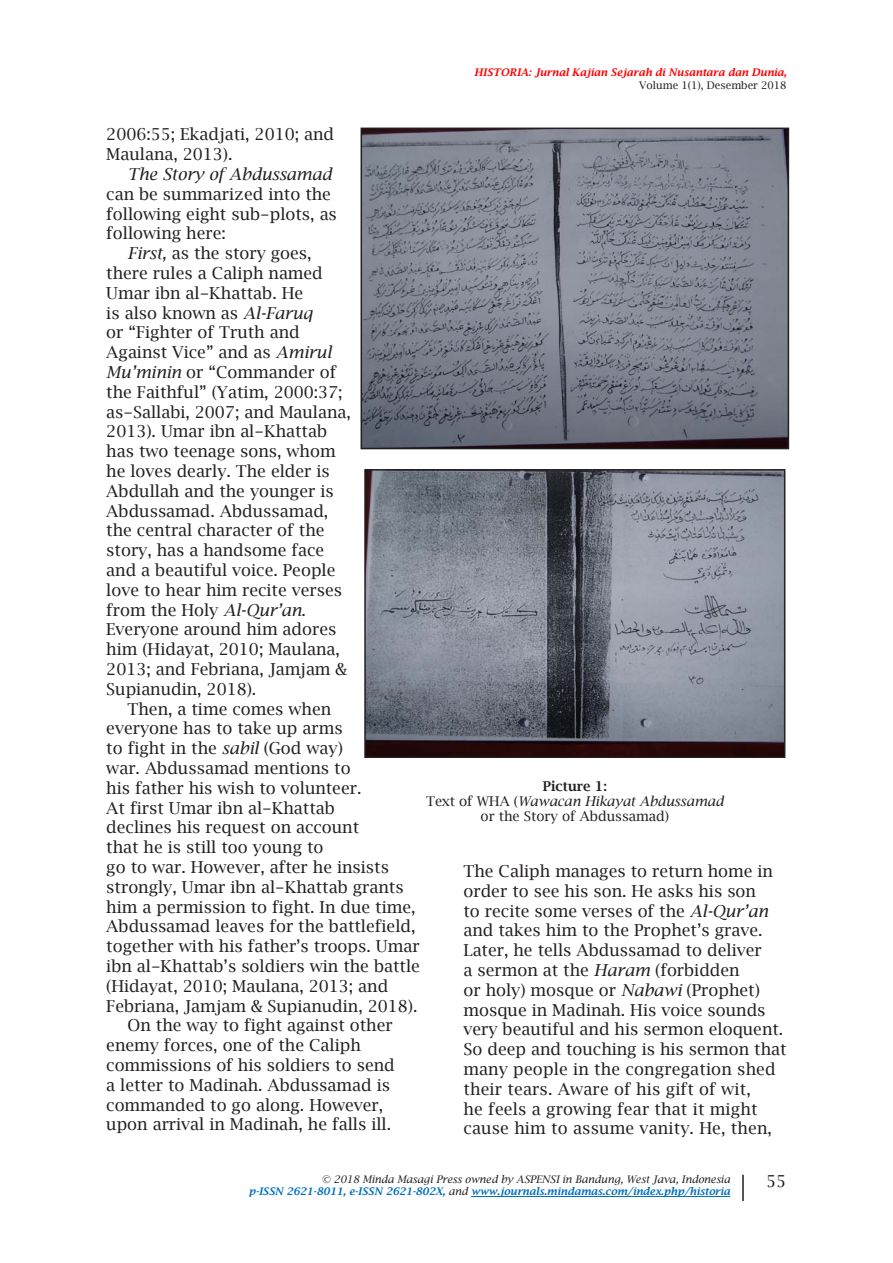
<style>
.page{position:relative;width:893px;height:1263px;background:#fff}
.page>*{position:absolute;margin:0;border:0;box-sizing:border-box;transform-origin:0 0}
.Teks{font:16.5px/19.8px "Lucida Bright";color:#231f20}
.t1{font:italic 13.5px "Lucida Bright";color:#231f20}
.t2{font:13.5px "Lucida Bright";color:#231f20}
.t3{font:600 13.5px "Lucida Bright";color:#231f20}
.t4{font:italic 600 10.5px/12.6px "Lucida Bright";color:#0070c0;text-align:right}
.t5{font:italic 600 10.5px "Lucida Bright";color:#f00}
.t6{font:10.5px "Lucida Bright";color:#231f20}
.s1{font-style:italic}
.s2{font-style:normal}
.s3{font-weight:400;color:#231f20}
</style>
<div class="page">
<hr style="left:471px;top:1196px;width:259px;height:1px;background:#0070c0">
<hr style="left:742px;top:1175px;width:2px;height:26px;background:#231f20">
<img style="left:364px;top:131px;width:422px;height:315px">
<div style="left:361px;top:128px;width:428px;height:321px;border:2px solid #231f20"></div>
<img style="left:367px;top:472px;width:415px;height:283px">
<div style="left:364px;top:469px;width:421px;height:289px;border:2px solid #231f20"></div>
<p class="t5" style="left:474px;top:66px;width:314px">HISTORIA: Jurnal Kajian Sejarah di Nusantara dan Dunia,</p>
<p class="t6" style="left:639px;top:79px;width:149px">Volume 1(1), Desember 2018</p>
<p class="Teks" style="left:106px;top:124px;width:229px">2006:55; Ekadjati, 2010; and<br>Maulana, 2013).</p>
<p class="Teks" style="left:106px;top:164px;width:232px;text-indent:21px"><span class="s1">The Story of Abdussamad </span>can be summarized into the following eight sub-plots, as following here:</p>
<p class="Teks" style="left:106px;top:243px;width:246px;text-indent:21px"><span class="s1">First,</span> as the story goes, there rules a Caliph named<br>Umar ibn al-Khattab. He<br>is also known as <span class="s1">Al-Faruq<br></span>or “Fighter of Truth and<br>Against Vice” and as <span class="s1">Amirul<br>Mu’minin</span> or “Commander of the Faithful” (Yatim, 2000:37; as-Sallabi, 2007; and Maulana,<br>2013). Umar ibn al-Khattab has two teenage sons, whom he loves dearly. The elder is<br>Abdullah and the younger is<br>Abdussamad. Abdussamad, the central character of the story, has a handsome face and a beautiful voice. People love to hear him recite verses from the Holy <span class="s1">Al-Qur’an</span>.<br>Everyone around him adores him (Hidayat, 2010; Maulana,<br>2013; and Febriana, Jamjam &amp;<br>Supianudin, 2018).</p>
<p class="Teks" style="left:106px;top:699px;width:315px;text-indent:21px">Then, a time comes when<br>everyone has to take up arms<br>to fight in the <span class="s1">sabil</span> (God way)<br>war. Abdussamad mentions to<br>his father his wish to volunteer.<br>At first Umar ibn al-Khattab<br>declines his request on account<br>that he is still too young to<br>go to war. However, after he insists strongly, Umar ibn al-Khattab grants him a permission to fight. In due time, Abdussamad leaves for the battlefield, together with his father’s troops. Umar ibn al-Khattab’s soldiers win the battle (Hidayat, 2010; Maulana, 2013; and Febriana, Jamjam &amp; Supianudin, 2018).</p>
<p class="Teks" style="left:106px;top:1015px;width:290px;text-indent:21px">On the way to fight against other enemy forces, one of the Caliph commissions of his soldiers to send a letter to Madinah. Abdussamad is commanded to go along. However, upon arrival in Madinah, he falls ill.</p>
<p class="t3" style="left:543px;top:778px;width:66px">Picture 1:</p>
<p class="t1" style="left:426px;top:793px;width:299px"><span class="s2">Text of WHA (</span>Wawacan Hikayat Abdussamad</p>
<p class="t2" style="left:480px;top:808px;width:190px">or the Story of Abdussamad)</p>
<p class="Teks" style="left:463px;top:861px;width:325px">The Caliph manages to return home in order to see his son. He asks his son<br>to recite some verses of the <span class="s1">Al-Qur’an </span>and takes him to the Prophet’s grave.<br>Later, he tells Abdussamad to deliver<br>a sermon at the <span class="s1">Haram</span> (forbidden<br>or holy) mosque or <span class="s1">Nabawi</span> (Prophet) mosque in Madinah. His voice sounds very beautiful and his sermon eloquent.<br>So deep and touching is his sermon that many people in the congregation shed their tears. Aware of his gift of wit,<br>he feels a growing fear that it might cause him to assume vanity. He, then,</p>
<p class="t4" style="left:249px;top:1173px;width:483px"><span class="s3">© 2018 Minda Masagi Press owned by ASPENSI in Bandung, West Java, Indonesia<br></span>p-ISSN 2621-8011, e-ISSN 2621-802X, <span class="s3">and</span> www.journals.mindamas.com/index.php/historia</p>
<p class="Teks" style="left:766px;top:1172px;width:22px">55</p>
</div>
